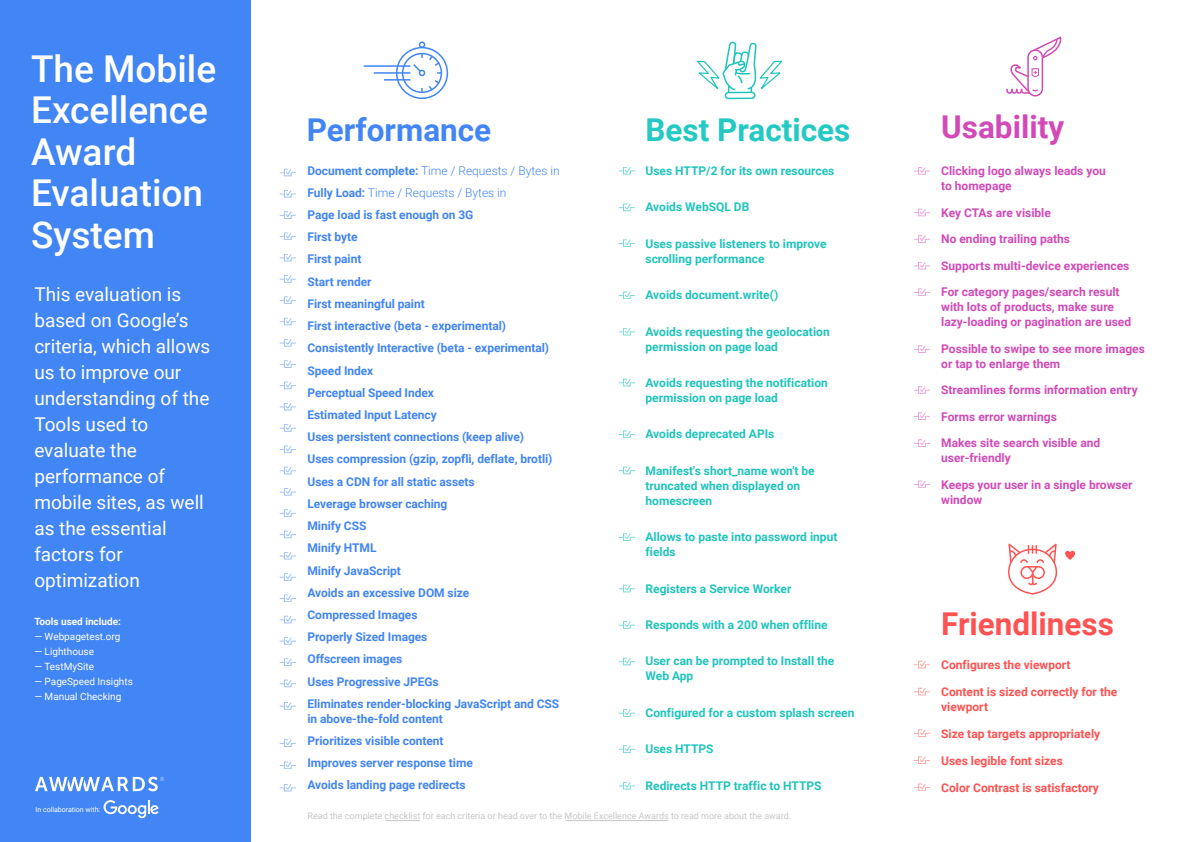
<style>
.page{position:relative;width:1191px;height:842px;background:#fff}
.page>*{position:absolute;margin:0;border:0;box-sizing:border-box;transform-origin:0 0}
.t1{font:500 37px/41.5px "Roboto";color:#fff}
.t2{font:700 31.5px "Roboto";color:#24c9c4}
.t3{font:700 31.5px "Roboto";color:#ff5252}
.t4{font:700 31.5px "Roboto";color:#4285f4}
.t5{font:700 31.5px "Roboto";color:#d14ab8}
.t6{font:19px/26px "Roboto";color:#fff}
.t7{font:700 12px/22.2px "Roboto";letter-spacing:-.005em;color:#4285f4}
.t8{font:700 12px/15px "Roboto";color:#20c4bc}
.t9{font:700 12px/15px "Roboto";color:#d14ab8}
.t10{font:700 12px/15px "Roboto";color:#ff5252}
.t11{font:10px "Roboto";color:#fff}
.t12{font:700 10px "Roboto";color:#fff}
.t13{font:9px "Roboto";color:#c6c6c5}
.t14{font:7.1px "Roboto";letter-spacing:-.005em;color:#fff}
.s1{font-weight:300}
</style>
<div class="page">
<div style="left:0;top:0;width:251px;height:842px;background:#4285f4"></div>
<svg style="left:35px;top:777px;width:129px;height:14px"></svg>
<svg style="left:103px;top:800px;width:56px;height:18px"></svg>
<svg style="left:697px;top:41px;width:85px;height:59px"></svg>
<div style="left:1027px;top:49px;width:16px;height:47px;border:2px solid #d14ab8;border-radius:7px"></div>
<svg style="left:1006px;top:37px;width:56px;height:57px"></svg>
<svg style="left:1065px;top:551px;width:10px;height:9px"></svg>
<svg style="left:1008px;top:543px;width:50px;height:52px"></svg>
<div style="left:396px;top:47px;width:52px;height:52px;border:2px solid #4285f4;border-radius:50%"></div>
<div style="left:402px;top:53px;width:40px;height:40px;border:2px solid #4285f4;border-radius:50%"></div>
<svg style="left:411px;top:53px;width:31px;height:40px"></svg>
<div style="left:419px;top:41px;width:6px;height:7px;border:2px solid #4285f4;border-radius:50%"></div>
<hr style="left:364px;top:65px;width:46px;height:2px;background:#4285f4">
<hr style="left:374px;top:72px;width:36px;height:2px;background:#4285f4">
<hr style="left:384px;top:79px;width:26px;height:2px;background:#4285f4">
<svg style="left:619px;top:204px;width:16px;height:7px"></svg>
<svg style="left:619px;top:167px;width:16px;height:7px"></svg>
<svg style="left:619px;top:240px;width:16px;height:7px"></svg>
<svg style="left:619px;top:292px;width:16px;height:7px"></svg>
<svg style="left:619px;top:328px;width:16px;height:7px"></svg>
<svg style="left:619px;top:379px;width:16px;height:7px"></svg>
<svg style="left:619px;top:431px;width:16px;height:7px"></svg>
<svg style="left:619px;top:467px;width:16px;height:7px"></svg>
<svg style="left:619px;top:533px;width:16px;height:8px"></svg>
<svg style="left:619px;top:585px;width:16px;height:7px"></svg>
<svg style="left:619px;top:621px;width:16px;height:7px"></svg>
<svg style="left:619px;top:658px;width:16px;height:7px"></svg>
<svg style="left:619px;top:709px;width:16px;height:8px"></svg>
<svg style="left:619px;top:745px;width:16px;height:8px"></svg>
<svg style="left:619px;top:782px;width:16px;height:7px"></svg>
<svg style="left:914px;top:167px;width:16px;height:7px"></svg>
<svg style="left:914px;top:209px;width:16px;height:7px"></svg>
<svg style="left:914px;top:235px;width:16px;height:8px"></svg>
<svg style="left:914px;top:262px;width:16px;height:7px"></svg>
<svg style="left:914px;top:289px;width:16px;height:7px"></svg>
<svg style="left:914px;top:345px;width:16px;height:8px"></svg>
<svg style="left:914px;top:386px;width:16px;height:8px"></svg>
<svg style="left:914px;top:412px;width:16px;height:8px"></svg>
<svg style="left:914px;top:439px;width:16px;height:8px"></svg>
<svg style="left:914px;top:481px;width:16px;height:7px"></svg>
<svg style="left:914px;top:661px;width:16px;height:7px"></svg>
<svg style="left:914px;top:688px;width:16px;height:7px"></svg>
<svg style="left:914px;top:729px;width:16px;height:8px"></svg>
<svg style="left:914px;top:757px;width:16px;height:7px"></svg>
<svg style="left:914px;top:784px;width:16px;height:7px"></svg>
<svg style="left:280px;top:190px;width:16px;height:7px"></svg>
<svg style="left:280px;top:211px;width:16px;height:8px"></svg>
<svg style="left:280px;top:169px;width:16px;height:7px"></svg>
<svg style="left:280px;top:254px;width:16px;height:7px"></svg>
<svg style="left:280px;top:275px;width:16px;height:8px"></svg>
<svg style="left:280px;top:233px;width:16px;height:7px"></svg>
<svg style="left:280px;top:318px;width:16px;height:7px"></svg>
<svg style="left:280px;top:339px;width:16px;height:7px"></svg>
<svg style="left:280px;top:297px;width:16px;height:7px"></svg>
<svg style="left:280px;top:382px;width:16px;height:7px"></svg>
<svg style="left:280px;top:403px;width:16px;height:7px"></svg>
<svg style="left:280px;top:360px;width:16px;height:8px"></svg>
<svg style="left:280px;top:446px;width:16px;height:7px"></svg>
<svg style="left:280px;top:467px;width:16px;height:7px"></svg>
<svg style="left:280px;top:424px;width:16px;height:8px"></svg>
<svg style="left:280px;top:488px;width:16px;height:7px"></svg>
<svg style="left:280px;top:509px;width:16px;height:8px"></svg>
<svg style="left:280px;top:552px;width:16px;height:7px"></svg>
<svg style="left:280px;top:573px;width:16px;height:8px"></svg>
<svg style="left:280px;top:531px;width:16px;height:7px"></svg>
<svg style="left:280px;top:616px;width:16px;height:7px"></svg>
<svg style="left:280px;top:637px;width:16px;height:7px"></svg>
<svg style="left:280px;top:595px;width:16px;height:7px"></svg>
<svg style="left:280px;top:658px;width:16px;height:8px"></svg>
<svg style="left:280px;top:702px;width:16px;height:7px"></svg>
<svg style="left:280px;top:739px;width:16px;height:8px"></svg>
<svg style="left:280px;top:762px;width:16px;height:7px"></svg>
<svg style="left:280px;top:680px;width:16px;height:7px"></svg>
<svg style="left:280px;top:784px;width:16px;height:7px"></svg>
<hr style="left:385px;top:820px;width:35px;height:1px;background:#c6c6c5">
<hr style="left:565px;top:820px;width:103px;height:1px;background:#c6c6c5">
<h1 class="t1" style="left:31px;top:47px;width:187px">The Mobile<br>Excellence<br>Award<br>Evaluation<br>System</h1>
<h3 class="t6" style="left:34px;top:281px;width:178px">This evaluation is based on Google’s criteria, which allows us to improve our understanding of the<br>Tools used to evaluate the performance of mobile sites, as well as the essential factors for optimization</h3>
<p class="t12" style="left:34px;top:614px;width:88px">Tools used include:</p>
<p class="t11" style="left:34px;top:629px;width:88px">— Webpagetest.org</p>
<p class="t11" style="left:34px;top:644px;width:61px">— Lighthouse</p>
<p class="t11" style="left:34px;top:659px;width:61px">— TestMySite</p>
<p class="t11" style="left:34px;top:674px;width:100px">— PageSpeed Insights</p>
<p class="t11" style="left:34px;top:689px;width:89px">— Manual Checking</p>
<p class="t14" style="left:36px;top:804px;width:66px">In collaboration with:</p>
<h2 class="t4" style="left:307px;top:107px;width:186px">Performance</h2>
<p class="t7" style="left:307px;top:159px;width:254px">Document complete: <span class="s1">Time / Requests / Bytes in<br></span>Fully Load: <span class="s1">Time / Requests / Bytes in<br></span>Page load is fast enough on 3G<br>First byte<br>First paint<br>Start render<br>First meaningful paint<br>First interactive (beta - experimental)<br>Consistently Interactive (beta - experimental)<br>Speed Index<br>Perceptual Speed Index<br>Estimated Input Latency<br>Uses persistent connections (keep alive)<br>Uses compression (gzip, zopfli, deflate, brotli)<br>Uses a CDN for all static assets<br>Leverage browser caching<br>Minify CSS<br>Minify HTML<br>Minify JavaScript<br>Avoids an excessive DOM size<br>Compressed Images<br>Properly Sized Images<br>Offscreen images<br>Uses Progressive JPEGs<br>Eliminates render-blocking JavaScript and CSS</p>
<p class="t7" style="left:307px;top:707px;width:167px">in above-the-fold content<br>Prioritizes visible content<br>Improves server response time<br>Avoids landing page redirects</p>
<p class="t13" style="left:307px;top:809px;width:485px">Read the complete checklist for each criteria or head over to the Mobile Excellence Awards to read more about the award.</p>
<h2 class="t2" style="left:645px;top:108px;width:206px">Best Practices</h2>
<p class="t8" style="left:645px;top:163px;width:190px">Uses HTTP/2 for its own resources</p>
<p class="t8" style="left:645px;top:199px;width:105px">Avoids WebSQL DB</p>
<p class="t8" style="left:645px;top:236px;width:183px">Uses passive listeners to improve scrolling performance</p>
<p class="t8" style="left:645px;top:287px;width:134px">Avoids document.write()</p>
<p class="t8" style="left:645px;top:323px;width:186px">Avoids requesting the geolocation permission on page load</p>
<p class="t8" style="left:645px;top:375px;width:184px">Avoids requesting the notification permission on page load</p>
<p class="t8" style="left:645px;top:426px;width:130px">Avoids deprecated APIs</p>
<p class="t8" style="left:645px;top:463px;width:171px">Manifest's short_name won't be truncated when displayed on homescreen</p>
<p class="t8" style="left:645px;top:529px;width:193px">Allows to paste into password input fields</p>
<p class="t8" style="left:645px;top:580px;width:147px">Registers a Service Worker</p>
<p class="t8" style="left:645px;top:617px;width:184px">Responds with a 200 when offline</p>
<p class="t8" style="left:645px;top:653px;width:190px">User can be prompted to Install the<br>Web App</p>
<p class="t8" style="left:645px;top:705px;width:210px">Configured for a custom splash screen</p>
<p class="t8" style="left:645px;top:741px;width:70px">Uses HTTPS</p>
<p class="t8" style="left:645px;top:777px;width:178px">Redirects HTTP traffic to HTTPS</p>
<h2 class="t5" style="left:941px;top:105px;width:124px">Usability</h2>
<p class="t9" style="left:941px;top:163px;width:166px">Clicking logo always leads you to homepage</p>
<p class="t9" style="left:941px;top:205px;width:111px">Key CTAs are visible</p>
<p class="t9" style="left:941px;top:231px;width:130px">No ending trailing paths</p>
<p class="t9" style="left:941px;top:258px;width:190px">Supports multi-device experiences</p>
<p class="t9" style="left:941px;top:284px;width:191px">For category pages/search result with lots of products, make sure lazy-loading or pagination are used</p>
<p class="t9" style="left:941px;top:341px;width:205px">Possible to swipe to see more images or tap to enlarge them</p>
<p class="t9" style="left:941px;top:382px;width:198px">Streamlines forms information entry</p>
<p class="t9" style="left:941px;top:409px;width:117px">Forms error warnings</p>
<p class="t9" style="left:941px;top:435px;width:160px">Makes site search visible and user-friendly</p>
<p class="t9" style="left:941px;top:477px;width:193px">Keeps your user in a single browser window</p>
<h2 class="t3" style="left:941px;top:602px;width:174px">Friendliness</h2>
<p class="t10" style="left:941px;top:656px;width:131px">Configures the viewport</p>
<p class="t10" style="left:941px;top:683px;width:177px">Content is sized correctly for the viewport</p>
<p class="t10" style="left:941px;top:725px;width:160px">Size tap targets appropriately</p>
<p class="t10" style="left:941px;top:752px;width:123px">Uses legible font sizes</p>
<p class="t10" style="left:941px;top:779px;width:159px">Color Contrast is satisfactory</p>
</div>
